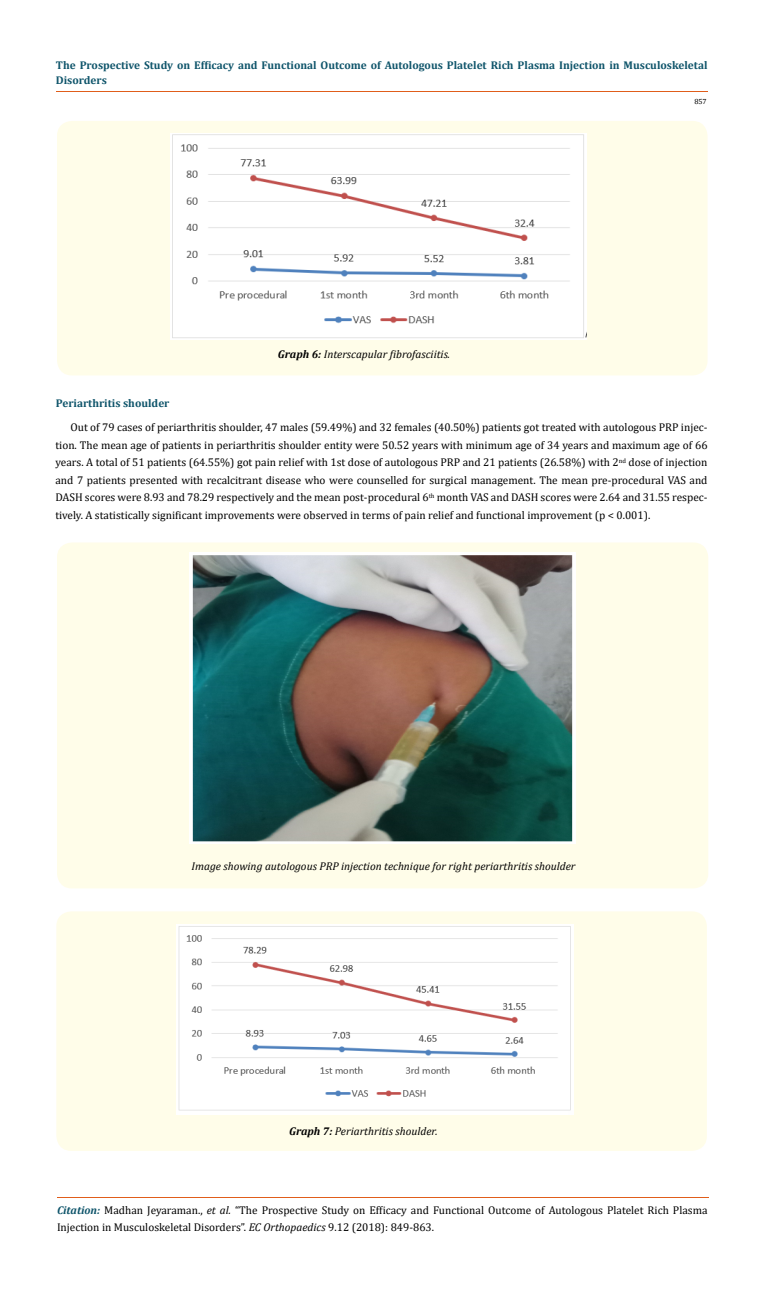
<style>
.page{position:relative;width:764px;height:1292px;background:#fff}
.page>*{position:absolute;margin:0;border:0;box-sizing:border-box;transform-origin:0 0}
.t1{font:11.25px/17.5px "Cambria";color:#000}
.t2{font:italic 11.25px "Cambria";color:#000}
.t3{font:700 11.25px/15px "Cambria";color:#0e546a}
.t4{font:7.5px "Cambria";color:#000}
.s1{font-weight:700}
.s2{font-weight:700;font-style:italic;color:#0e546a}
.s3{font-style:italic}
</style>
<div class="page">
<hr style="left:56px;top:91px;width:651px;height:1px;background:#e05d1a">
<hr style="left:57px;top:1196px;width:651px;height:1px;background:#e05d1a">
<div style="left:56px;top:911px;width:651px;height:239px;background:#fffde9;border-radius:15px"></div>
<img style="left:177px;top:924px;width:396px;height:190px">
<div style="left:57px;top:121px;width:650px;height:254px;background:#fffde9;border-radius:15px"></div>
<img style="left:170px;top:134px;width:416px;height:205px">
<div style="left:57px;top:542px;width:651px;height:346px;background:#fffde9;border-radius:15px"></div>
<img style="left:189px;top:552px;width:386px;height:291px">
<p class="t3" style="left:56px;top:57px;width:653px">The Prospective Study on Efficacy and Functional Outcome of Autologous Platelet Rich Plasma Injection in Musculoskeletal<br>Disorders</p>
<p class="t3" style="left:56px;top:395px;width:115px">Periarthritis shoulder</p>
<p class="t2" style="left:278px;top:346px;width:174px"><span class="s1">Graph 6:</span> Interscapular fibrofasciitis.</p>
<p class="t4" style="left:694px;top:97px;width:14px">857</p>
<p class="t1" style="left:55px;top:418px;width:653px;text-align:justify;text-indent:15px">Out of 79 cases of periarthritis shoulder, 47 males (59.49%) and 32 females (40.50%) patients got treated with autologous PRP injec&shy;tion. The mean age of patients in periarthritis shoulder entity were 50.52 years with minimum age of 34 years and maximum age of 66 years. A total of 51 patients (64.55%) got pain relief with 1st dose of autologous PRP and 21 patients (26.58%) with 2<sup>nd</sup> dose of injection and 7 patients presented with recalcitrant disease who were counselled for surgical management. The mean pre-procedural VAS and DASH scores were 8.93 and 78.29 respectively and the mean post-procedural 6<sup>th</sup> month VAS and DASH scores were 2.64 and 31.55 respec&shy;tively. A statistically significant improvements were observed in terms of pain relief and functional improvement (p &lt; 0.001).</p>
<p class="t2" style="left:192px;top:858px;width:385px">Image showing autologous PRP injection technique for right periarthritis shoulder</p>
<p class="t2" style="left:289px;top:1122px;width:150px"><span class="s1">Graph 7:</span> Periarthritis shoulder.</p>
<p class="t1" style="left:57px;top:1201px;width:652px"><span class="s2">Citation:</span> Madhan Jeyaraman., <span class="s3">et al.</span> “The Prospective Study on Efficacy and Functional Outcome of Autologous Platelet Rich Plasma<br>Injection in Musculoskeletal Disorders”. <span class="s3">EC Orthopaedics</span> 9.12 (2018): 849-863.</p>
</div>
